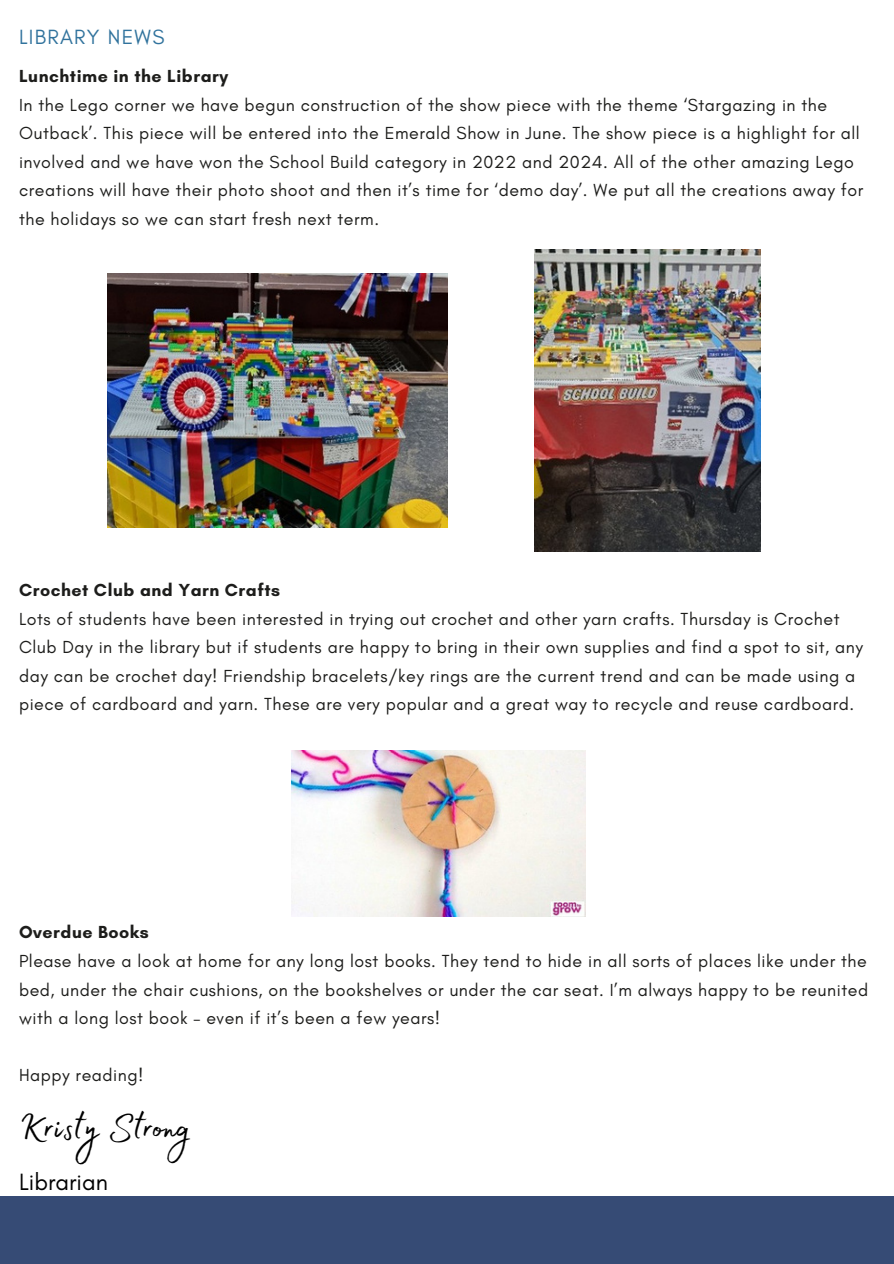
<style>
.page{position:relative;width:894px;height:1264px;background:#fff}
.page>*{position:absolute;margin:0;border:0;box-sizing:border-box;transform-origin:0 0}
.t1{font:46.5px "Madelyn Fill";color:#000}
.t2{font:24px "Glacial Indifference";color:#000}
.t3{font:21px "Glacial Indifference";letter-spacing:.06em;color:#31739d}
.t4{font:17.7px/28.5px "Glacial Indifference";letter-spacing:.03em;color:#1d1d1b}
.t5{font:700 17.7px "Glacial Indifference";letter-spacing:.03em;color:#1d1d1b}
</style>
<div class="page">
<div style="left:0;top:1196px;width:893px;height:67px;background:#364b75"></div>
<img style="left:291px;top:750px;width:294px;height:166px">
<img style="left:107px;top:273px;width:340px;height:255px">
<img style="left:534px;top:249px;width:226px;height:302px">
<p class="t3" style="left:19px;top:24px;width:147px">LIBRARY NEWS</p>
<h2 class="t5" style="left:19px;top:65px;width:211px">Lunchtime in the Library</h2>
<p class="t4" style="left:19px;top:90px;width:845px">In the Lego corner we have begun construction of the show piece with the theme ‘Stargazing in the Outback’. This piece will be entered into the Emerald Show in June. The show piece is a highlight for all involved and we have won the School Build category in 2022 and 2024. All of the other amazing Lego creations will have their photo shoot and then it’s time for ‘demo day’. We put all the creations away for the holidays so we can start fresh next term.</p>
<p class="t5" style="left:19px;top:579px;width:262px">Crochet Club and Yarn Crafts</p>
<p class="t4" style="left:19px;top:604px;width:845px">Lots of students have been interested in trying out crochet and other yarn crafts. Thursday is Crochet Club Day in the library but if students are happy to bring in their own supplies and find a spot to sit, any day can be crochet day! Friendship bracelets/key rings are the current trend and can be made using a piece of cardboard and yarn. These are very popular and a great way to recycle and reuse cardboard.</p>
<p class="t5" style="left:19px;top:921px;width:131px">Overdue Books</p>
<p class="t4" style="left:19px;top:946px;width:850px;text-align:justify">Please have a look at home for any long lost books. They tend to hide in all sorts of places like under the bed, under the chair cushions, on the bookshelves or under the car seat. I’m always happy to be reunited with a long lost book – even if it’s been a few years!</p>
<p class="t4" style="left:19px;top:1060px;width:126px">Happy reading!</p>
<p class="t1" style="left:19px;top:1091px;width:173px">Kristy Strong</p>
<p class="t2" style="left:19px;top:1166px;width:90px">Librarian</p>
</div>
